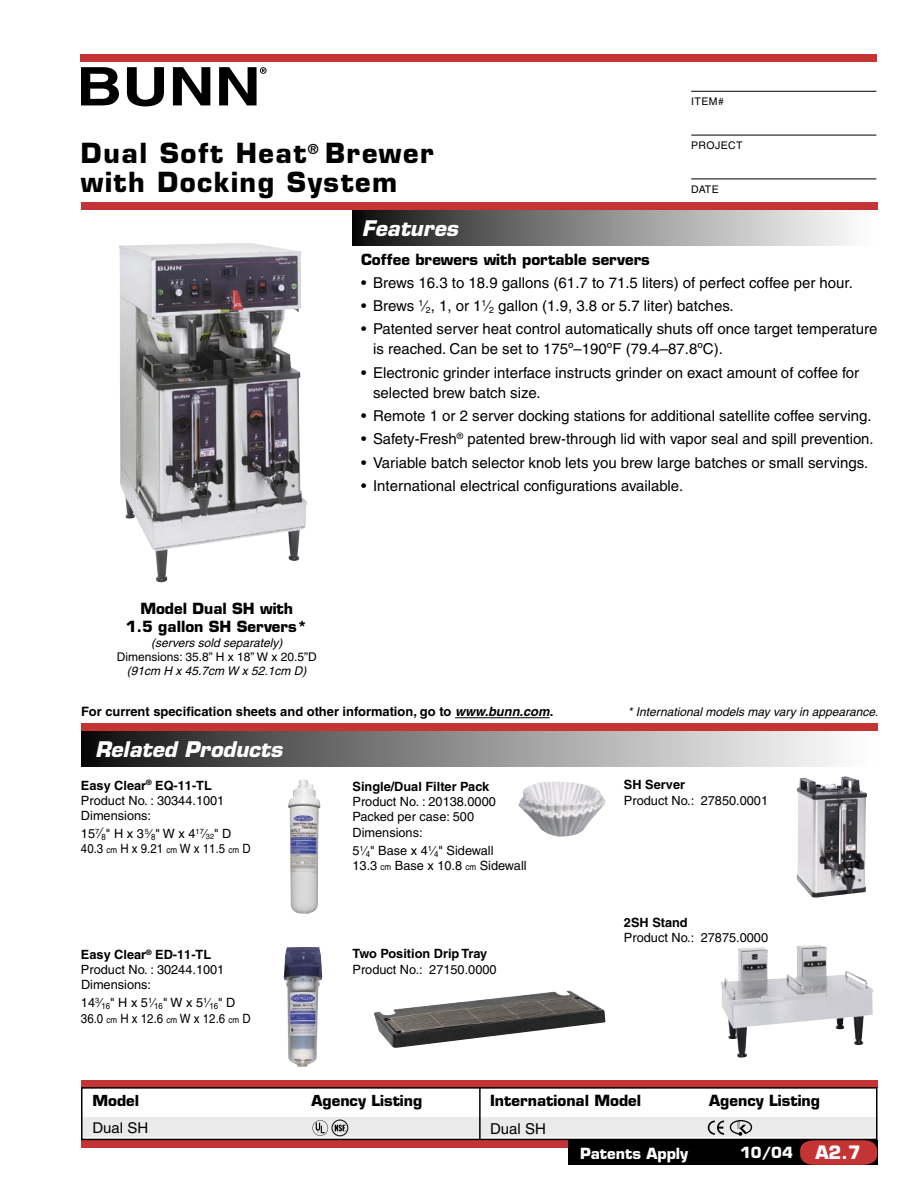
<style>
.page{position:relative;width:918px;height:1188px;background:#fff}
.page>*{position:absolute;margin:0;border:0;box-sizing:border-box;transform-origin:0 0}
.t1{font:700 27px/28.5px "Eurostile";letter-spacing:.055em;color:#000}
.t2{font:italic 700 21px "Eurostile";color:#fff}
.t3{font:700 18px "Eurostile";color:#fff}
.t4{font:15px/20.1px "Helvetica";color:#000}
.t5{font:700 15px/18px "Eurostile";color:#000;text-align:center}
.t6{font:700 15px "Eurostile";color:#fff}
.t7{font:700 14.85px "Eurostile";color:#000}
.t8{font:14.85px "Helvetica";color:#000}
.t9{font:700 12.9px "Helvetica";color:#000}
.t10{font:12.75px/15.3px "Helvetica";color:#000}
.t11{font:700 12.75px "Helvetica";color:#000}
.t12{font:italic 12px "Helvetica";color:#000}
.t13{font:12px "Helvetica";color:#000}
.t14{font:10.5px "Helvetica";letter-spacing:.04em;color:#000}
.s1{font-style:italic}
.s2{font-weight:700}
.s3{font-size:15px}
.s4{font-size:9px}
</style>
<div class="page">
<div style="left:81px;top:1140px;width:487px;height:8px;background:#c43434"></div>
<div style="left:568px;top:1140px;width:310px;height:25px;background:#000"></div>
<div style="left:353px;top:210px;width:525px;height:35px;background:linear-gradient(to right,#181818,#fff)"></div>
<div style="left:81px;top:731px;width:797px;height:36px;background:linear-gradient(to right,#171717,#fff)"></div>
<div style="left:81px;top:203px;width:797px;height:7px;background:#c43434"></div>
<svg style="left:81px;top:67px;width:38px;height:38px"></svg>
<svg style="left:127px;top:67px;width:37px;height:39px"></svg>
<svg style="left:173px;top:67px;width:37px;height:38px"></svg>
<svg style="left:219px;top:67px;width:48px;height:38px"></svg>
<div style="left:80px;top:54px;width:796px;height:8px;background:#c43434"></div>
<hr style="left:691px;top:91px;width:185px;height:1px;background:#000">
<hr style="left:691px;top:135px;width:185px;height:1px;background:#000">
<hr style="left:691px;top:179px;width:185px;height:1px;background:#000">
<div style="left:81px;top:724px;width:797px;height:7px;background:#c43434"></div>
<hr style="left:455px;top:717px;width:95px;height:1px;background:#000">
<svg style="left:800px;top:1140px;width:77px;height:25px"></svg>
<img style="left:288px;top:779px;width:33px;height:135px">
<img style="left:283px;top:947px;width:39px;height:120px">
<img style="left:518px;top:781px;width:88px;height:56px">
<div style="left:81px;top:1118px;width:796px;height:19px;background:#eaeaea"></div>
<hr style="left:479px;top:1087px;width:2px;height:52px;background:#000">
<div style="left:81px;top:1080px;width:796px;height:8px;background:#c43434"></div>
<div style="left:81px;top:1087px;width:796px;height:53px;border:1px solid #000"></div>
<svg style="left:708px;top:1121px;width:16px;height:14px"></svg>
<svg style="left:312px;top:1120px;width:16px;height:16px"></svg>
<div style="left:332px;top:1120px;width:16px;height:16px;border:1px solid #000;border-radius:50%"></div>
<svg style="left:335px;top:1125px;width:11px;height:6px"></svg>
<img style="left:374px;top:990px;width:231px;height:58px">
<img style="left:119px;top:243px;width:188px;height:339px">
<img style="left:797px;top:776px;width:70px;height:122px">
<svg style="left:730px;top:1120px;width:22px;height:16px"></svg>
<img style="left:721px;top:947px;width:152px;height:111px">
<h1 class="t1" style="left:81px;top:139px;width:354px">Dual Soft Heat<sup>®</sup> Brewer with Docking System</h1>
<h2 class="t2" style="left:362px;top:215px;width:98px">Features</h2>
<p class="t14" style="left:691px;top:95px;width:34px">ITEM#</p>
<p class="t14" style="left:691px;top:139px;width:53px">PROJECT</p>
<p class="t14" style="left:691px;top:183px;width:29px">DATE</p>
<p class="t5" style="left:126px;top:600px;width:183px">Model Dual SH with<br>1.5 gallon SH Servers*</p>
<p class="t12" style="left:151px;top:636px;width:133px">(servers sold separately)</p>
<p class="t13" style="left:117px;top:650px;width:202px">Dimensions: 35.8” H x 18” W x 20.5”D</p>
<p class="t12" style="left:127px;top:664px;width:181px">(91cm H x 45.7cm W x 52.1cm D)</p>
<p class="t5" style="left:361px;top:250px;width:290px">Coffee brewers with portable servers</p>
<p class="t4" style="left:361px;top:272px;width:493px">• Brews 16.3 to 18.9 gallons (61.7 to 71.5 liters) of perfect coffee per hour.</p>
<p class="t4" style="left:361px;top:296px;width:374px">• Brews <sup>1</sup>⁄<sub>2</sub>, 1, or 1<sup>1</sup>⁄<sub>2</sub> gallon (1.9, 3.8 or 5.7 liter) batches.</p>
<p class="t4" style="left:373px;top:319px;width:506px;text-indent:-12px">• Patented server heat control automatically shuts off once target temperature is reached. Can be set to 175º–190ºF (79.4–87.8ºC).</p>
<p class="t4" style="left:373px;top:362px;width:488px;text-indent:-12px">• Electronic grinder interface instructs grinder on exact amount of coffee for selected brew batch size.</p>
<p class="t4" style="left:361px;top:406px;width:512px">• Remote 1 or 2 server docking stations for additional satellite coffee serving.</p>
<p class="t4" style="left:361px;top:429px;width:514px">• Safety-Fresh<sup>®</sup> patented brew-through lid with vapor seal and spill prevention.</p>
<p class="t4" style="left:361px;top:452px;width:509px">• Variable batch selector knob lets you brew large batches or small servings.</p>
<p class="t4" style="left:361px;top:476px;width:324px">• International electrical configurations available.</p>
<p class="t9" style="left:81px;top:704px;width:474px">For current specification sheets and other information, go to <span class="s1">www.bunn.com</span>.</p>
<h2 class="t2" style="left:95px;top:736px;width:189px">Related Products</h2>
<p class="t10" style="left:81px;top:777px;width:145px"><span class="s2">Easy Clear</span><sup>®</sup> <span class="s2">EQ-11-TL<br></span>Product No. : 30344.1001<br>Dimensions:</p>
<p class="t10" style="left:81px;top:826px;width:171px">15<sup>7</sup><span class="s3">⁄</span><sub>8</sub>" H x 3<sup>5</sup>⁄<sub>8</sub>" W x 4<sup>17</sup>⁄<sub>32</sub>" D<br>40.3 <span class="s4">cm</span> H x 9.21 <span class="s4">cm</span> W x 11.5 <span class="s4">cm</span> D</p>
<p class="t10" style="left:81px;top:947px;width:145px"><span class="s2">Easy Clear</span><sup>®</sup> <span class="s2">ED-11-TL<br></span>Product No. : 30244.1001<br>Dimensions:</p>
<p class="t10" style="left:81px;top:995px;width:171px">14<sup>3</sup>⁄<sub>16</sub>" H x 5<sup>1</sup>⁄<sub>16</sub>" W x 5<sup>1</sup>⁄<sub>16</sub>" D<br>36.0 <span class="s4">cm</span> H x 12.6 <span class="s4">cm</span> W x 12.6 <span class="s4">cm</span> D</p>
<p class="t11" style="left:352px;top:779px;width:138px">Single/Dual Filter Pack</p>
<p class="t10" style="left:352px;top:794px;width:145px">Product No. : 20138.0000<br>Packed per case: 500<br>Dimensions:</p>
<p class="t10" style="left:352px;top:843px;width:176px">5<sup>1</sup>⁄<sub>4</sub>" Base x 4<sup>1</sup>⁄<sub>4</sub>" Sidewall<br>13.3 <span class="s4">cm</span> Base x 10.8 <span class="s4">cm</span> Sidewall</p>
<p class="t11" style="left:352px;top:946px;width:136px">Two Position Drip Tray</p>
<p class="t10" style="left:352px;top:962px;width:146px">Product No.: 27150.0000</p>
<p class="t12" style="left:628px;top:705px;width:252px">* International models may vary in appearance.</p>
<p class="t11" style="left:624px;top:777px;width:63px">SH Server</p>
<p class="t10" style="left:624px;top:792px;width:146px">Product No.: 27850.0001</p>
<p class="t11" style="left:624px;top:915px;width:65px">2SH Stand</p>
<p class="t10" style="left:624px;top:930px;width:146px">Product No.: 27875.0000</p>
<p class="t7" style="left:92px;top:1091px;width:48px">Model</p>
<p class="t7" style="left:312px;top:1091px;width:112px">Agency Listing</p>
<p class="t8" style="left:92px;top:1120px;width:57px">Dual SH</p>
<p class="t5" style="left:490px;top:1092px;width:153px">International Model</p>
<p class="t5" style="left:709px;top:1092px;width:112px">Agency Listing</p>
<p class="t4" style="left:490px;top:1119px;width:57px">Dual SH</p>
<p class="t6" style="left:580px;top:1144px;width:110px">Patents Apply</p>
<p class="t6" style="left:740px;top:1143px;width:54px">10/04</p>
<p class="t3" style="left:815px;top:1142px;width:47px">A2.7</p>
</div>
